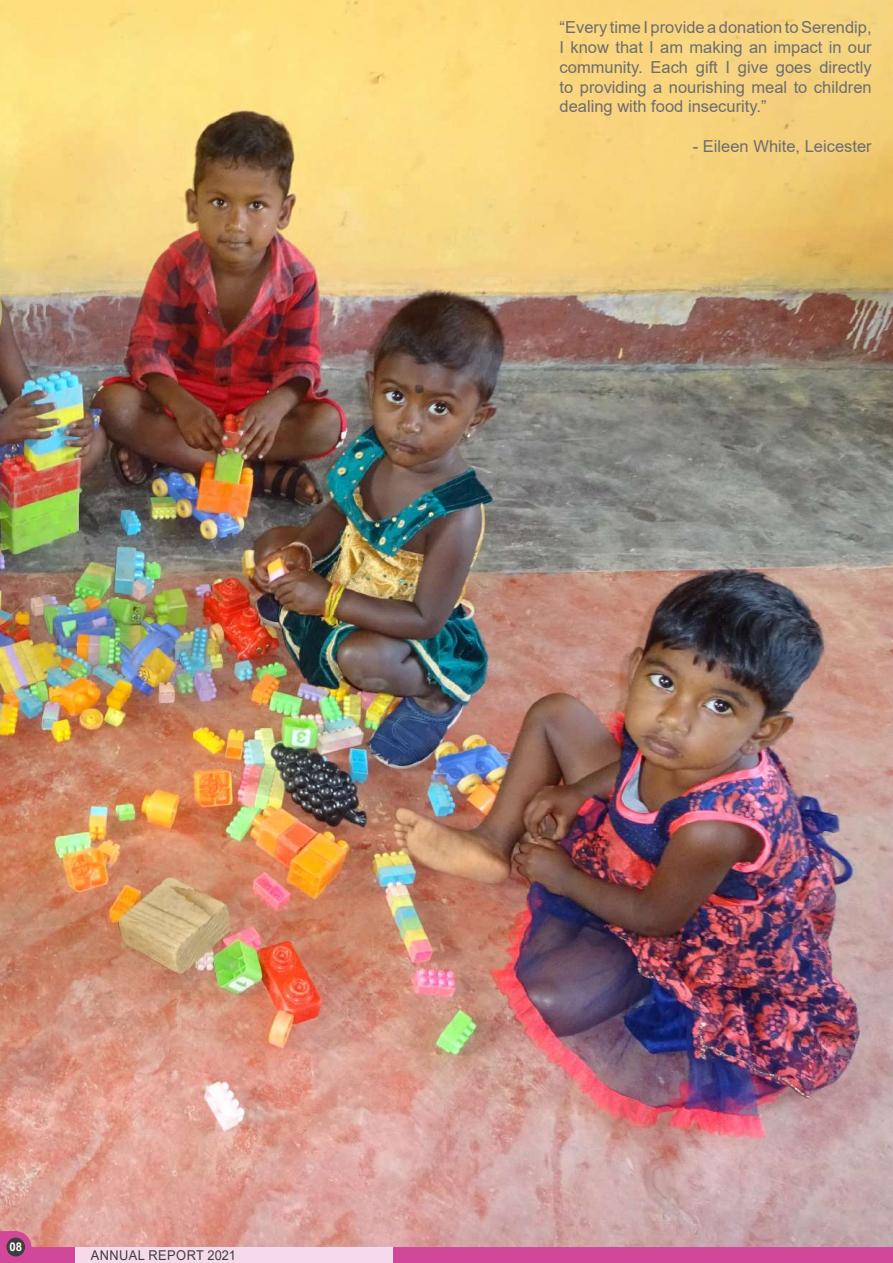
<style>
.page{position:relative;width:893px;height:1263px;background:#fff}
.page>*{position:absolute;margin:0;border:0;box-sizing:border-box;transform-origin:0 0}
.t1{font:16.5px/19.8px "Arial";color:#6c6d70;text-align:justify}
.t2{font:13.5px "Arial";letter-spacing:.035em;color:#3e3e3f;scale:.95 1}
.t3{font:700 12px "Arial";color:#fff;scale:.95 1}
</style>
<div class="page">
<img style="left:0;top:0;width:893px;height:1247px">
<div style="left:1px;top:1232px;width:14px;height:30px;background:#d1489b"></div>
<div style="left:0;top:1231px;width:16px;height:32px;border:2px solid #d1489b"></div>
<div style="left:1px;top:1232px;width:30px;height:30px;background:#d1489b;border-radius:50%"></div>
<div style="left:0;top:1231px;width:31px;height:32px;border:2px solid #d1489b;border-radius:50%"></div>
<div style="left:17px;top:1248px;width:875px;height:14px;background:#d1489b"></div>
<div style="left:16px;top:1247px;width:877px;height:16px;border:2px solid #d1489b"></div>
<div style="left:76px;top:1247px;width:317px;height:16px;background:#f5daeb"></div>
<div style="left:7px;top:1237px;width:18px;height:19px;background:#3e3e3f;border-radius:50%"></div>
<p class="t1" style="left:560px;top:17px;width:314px">“Every time I provide a donation to Serendip, I know that I am making an impact in our community. Each gift I give goes directly to providing a nourishing meal to children dealing with food insecurity.”</p>
<p class="t1" style="left:693px;top:136px;width:180px">- Eileen White, Leicester</p>
<p class="t3" style="left:9px;top:1239px;width:15px">08</p>
<p class="t2" style="left:91px;top:1246px;width:154px">ANNUAL REPORT 2021</p>
</div>
